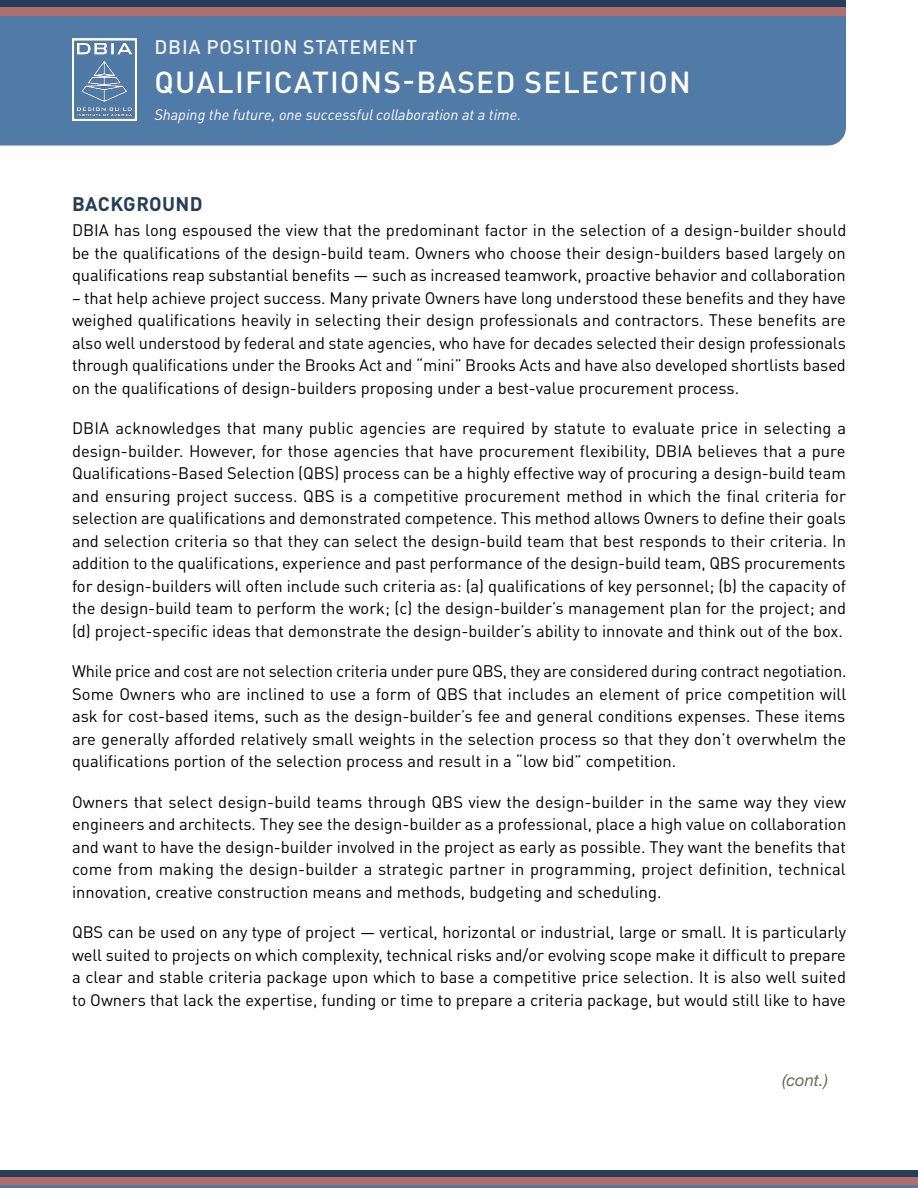
<style>
.page{position:relative;width:918px;height:1188px;background:#fff}
.page>*{position:absolute;margin:0;border:0;box-sizing:border-box;transform-origin:0 0}
.t1{font:500 30px "DIN Pro";letter-spacing:.04em;color:#fff}
.t2{font:500 19.5px "DIN Pro";letter-spacing:.04em;color:#f1f1f1}
.t3{font:700 19.5px "DIN Pro";letter-spacing:.02em;color:#233e5a}
.t4{font:16.5px/22.5px "DIN Pro";color:#000;text-align:justify}
.t5{font:italic 16.5px "Helvetica Neue LT Std";color:#6b6660}
.t6{font:italic 15px "DIN Pro";color:#fff}
</style>
<div class="page">
<div style="left:0;top:1170px;width:918px;height:7px;background:#233e5a"></div>
<svg style="left:0;top:1184px;width:918px;height:4px;background:#697797"></svg>
<div style="left:0;top:1177px;width:918px;height:7px;background:#b36e6a"></div>
<div style="left:0;top:26px;width:846px;height:120px;background:#517ba7"></div>
<img style="left:72px;top:39px;width:65px;height:82px">
<div style="left:0;top:0;width:846px;height:9px;background:#233e5a"></div>
<div style="left:0;top:16px;width:846px;height:10px;background:#517ba7"></div>
<div style="left:0;top:8px;width:846px;height:8px;background:#b36e6a"></div>
<p class="t2" style="left:155px;top:31px;width:264px">DBIA POSITION STATEMENT</p>
<h1 class="t1" style="left:155px;top:58px;width:538px">QUALIFICATIONS-BASED SELECTION</h1>
<p class="t6" style="left:154px;top:103px;width:368px">Shaping the future, one successful collaboration at a time.</p>
<p class="t3" style="left:72px;top:187px;width:132px">BACKGROUND</p>
<p class="t4" style="left:72px;top:217px;width:776px">DBIA has long espoused the view that the predominant factor in the selection of a design-builder should be the qualifications of the design-build team. Owners who choose their design-builders based largely on qualifications reap substantial benefits — such as increased teamwork, proactive behavior and collaboration</p>
<p class="t4" style="left:72px;top:285px;width:775px">– that help achieve project success. Many private Owners have long understood these benefits and they have weighed qualifications heavily in selecting their design professionals and contractors. These benefits are also well understood by federal and state agencies, who have for decades selected their design professionals through qualifications under the Brooks Act and “mini” Brooks Acts and have also developed shortlists based on the qualifications of design-builders proposing under a best-value procurement process.</p>
<p class="t4" style="left:72px;top:415px;width:776px">DBIA acknowledges that many public agencies are required by statute to evaluate price in selecting a design-builder. However, for those agencies that have procurement flexibility, DBIA believes that a pure Qualifications-Based Selection (QBS) process can be a highly effective way of procuring a design-build team and ensuring project success. QBS is a competitive procurement method in which the final criteria for selection are qualifications and demonstrated competence. This method allows Owners to define their goals and selection criteria so that they can select the design-build team that best responds to their criteria. In addition to the qualifications, experience and past performance of the design-build team, QBS procurements for design-builders will often include such criteria as: (a) qualifications of key personnel; (b) the capacity of the design-build team to perform the work; (c) the design-builder’s management plan for the project; and (d) project-specific ideas that demonstrate the design-builder’s ability to innovate and think out of the box.</p>
<p class="t4" style="left:72px;top:658px;width:776px">While price and cost are not selection criteria under pure QBS, they are considered during contract negotiation.<br>Some Owners who are inclined to use a form of QBS that includes an element of price competition will ask for cost-based items, such as the design-builder’s fee and general conditions expenses. These items are generally afforded relatively small weights in the selection process so that they don’t overwhelm the qualifications portion of the selection process and result in a “low bid” competition.</p>
<p class="t4" style="left:72px;top:789px;width:776px">Owners that select design-build teams through QBS view the design-builder in the same way they view engineers and architects. They see the design-builder as a professional, place a high value on collaboration and want to have the design-builder involved in the project as early as possible. They want the benefits that come from making the design-builder a strategic partner in programming, project definition, technical innovation, creative construction means and methods, budgeting and scheduling.</p>
<p class="t4" style="left:72px;top:919px;width:776px">QBS can be used on any type of project — vertical, horizontal or industrial, large or small. It is particularly well suited to projects on which complexity, technical risks and/or evolving scope make it difficult to prepare a clear and stable criteria package upon which to base a competitive price selection. It is also well suited to Owners that lack the expertise, funding or time to prepare a criteria package, but would still like to have</p>
<p class="t5" style="left:782px;top:1071px;width:47px">(cont.)</p>
</div>
